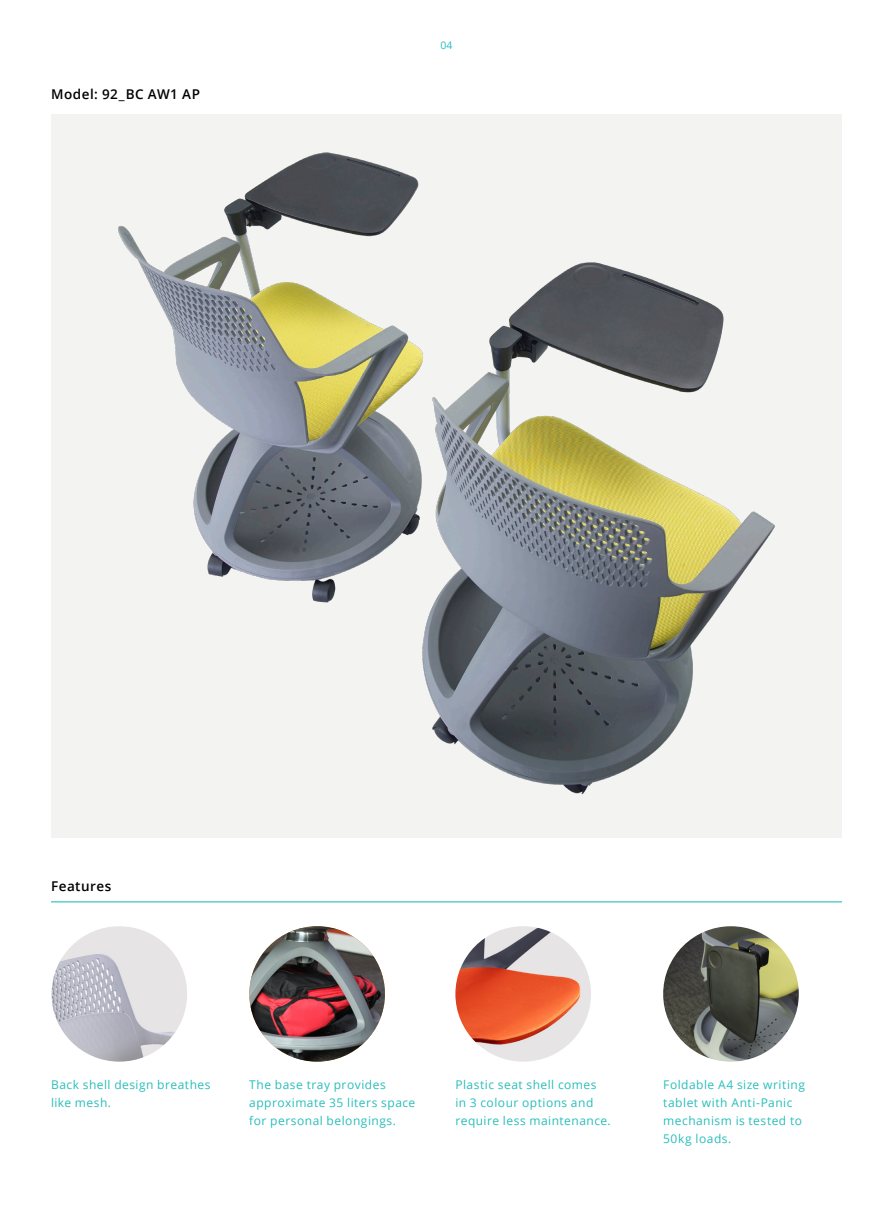
<style>
.page{position:relative;width:893px;height:1212px;background:#fff}
.page>*{position:absolute;margin:0;border:0;box-sizing:border-box;transform-origin:0 0}
.Model_Title{font:600 13.5px "Open Sans";letter-spacing:.035em;color:#000}
.Model_Detail{font:12px/18px "Open Sans";letter-spacing:.04em;color:#28bebb}
.t1{font:10.5px "Open Sans";color:#28bebb}
</style>
<div class="page">
<div style="left:51px;top:114px;width:791px;height:724px;background:#f3f3f1"></div>
<hr style="left:51px;top:901px;width:791px;height:1px;background:#28bebb">
<img style="left:52px;top:926px;width:135px;height:135px;border-radius:68px">
<img style="left:455px;top:926px;width:136px;height:135px;border-radius:68px">
<img style="left:663px;top:926px;width:136px;height:135px;border-radius:68px">
<img style="left:249px;top:926px;width:136px;height:135px;border-radius:68px">
<img style="left:118px;top:152px;width:657px;height:643px">
<p class="Model_Title" style="left:51px;top:85px;width:151px">Model: 92_BC AW1 AP</p>
<p class="t1" style="left:440px;top:38px;width:14px">04</p>
<p class="Model_Title" style="left:51px;top:877px;width:62px">Features</p>
<p class="Model_Detail" style="left:51px;top:1076px;width:161px">Back shell design breathes like mesh.</p>
<p class="Model_Detail" style="left:455px;top:1076px;width:157px">Plastic seat shell comes<br>in 3 colour options and require less maintenance.</p>
<p class="Model_Detail" style="left:663px;top:1076px;width:143px">Foldable A4 size writing tablet with Anti-Panic mechanism is tested to<br>50kg loads.</p>
<p class="Model_Detail" style="left:249px;top:1076px;width:168px">The base tray provides approximate 35 liters space for personal belongings.</p>
</div>
